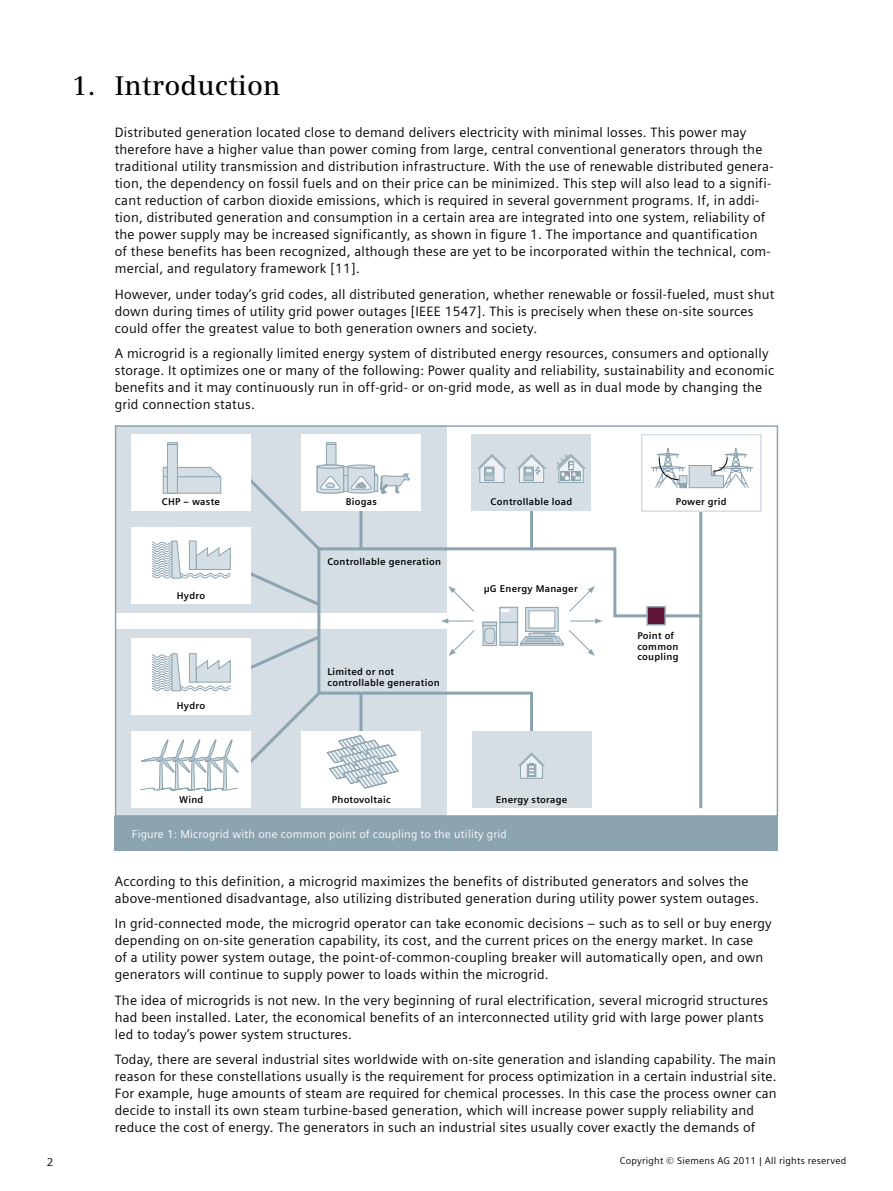
<style>
.page{position:relative;width:893px;height:1191px;background:#fff}
.page>*{position:absolute;margin:0;border:0;box-sizing:border-box;transform-origin:0 0}
.t1{font:600 27px "Siemens Serif";letter-spacing:.005em;color:#000}
.t2{font:13.5px/17px "Siemens Sans";letter-spacing:.015em;color:#000}
.t3{font:11.25px "Siemens Sans";letter-spacing:.02em;color:#fff}
.t4{font:11.25px "Siemens Sans";color:#000}
.t5{font:700 9.75px/10.5px "Siemens Sans";letter-spacing:.025em;color:#000}
.t6{font:9.75px "Siemens Sans";letter-spacing:.025em;color:#000}
.t7{font:700 3.3px "Siemens Sans";letter-spacing:-.03em;color:#8ca3b0}
</style>
<div class="page">
<div style="left:115px;top:425px;width:331px;height:187px;background:#d5dee4"></div>
<div style="left:115px;top:629px;width:331px;height:187px;background:#d5dee4"></div>
<div style="left:115px;top:425px;width:663px;height:391px;border:2px solid #8ca3b0"></div>
<div style="left:115px;top:816px;width:663px;height:34px;background:#8ca3b0"></div>
<hr style="left:699px;top:510px;width:3px;height:298px;background:#8ca3b0">
<svg style="left:316px;top:546px;width:387px;height:195px"></svg>
<hr style="left:530px;top:508px;width:3px;height:41px;background:#8ca3b0">
<svg style="left:527px;top:609px;width:29px;height:20px"></svg>
<div style="left:525px;top:607px;width:33px;height:24px;border:1px solid #8ca3b0"></div>
<div style="left:529px;top:611px;width:26px;height:17px;background:#fff"></div>
<div style="left:529px;top:610px;width:26px;height:18px;border:1px solid #8ca3b0"></div>
<div style="left:500px;top:607px;width:18px;height:38px;background:#d5dee4;border:1px solid #8ca3b0"></div>
<svg style="left:500px;top:622px;width:18px;height:1px"></svg>
<svg style="left:501px;top:609px;width:8px;height:3px"></svg>
<svg style="left:483px;top:626px;width:14px;height:20px"></svg>
<svg style="left:483px;top:622px;width:14px;height:4px"></svg>
<div style="left:485px;top:628px;width:10px;height:16px;border:1px solid #8ca3b0;border-radius:4px"></div>
<svg style="left:449px;top:629px;width:27px;height:27px"></svg>
<svg style="left:500px;top:629px;width:95px;height:27px"></svg>
<svg style="left:441px;top:586px;width:35px;height:37px"></svg>
<svg style="left:568px;top:586px;width:34px;height:37px"></svg>
<svg style="left:251px;top:569px;width:72px;height:39px"></svg>
<div style="left:646px;top:606px;width:20px;height:19px;background:#5e1536;border:2px solid #8ca3b0"></div>
<div style="left:132px;top:434px;width:119px;height:76px;background:#fff"></div>
<div style="left:302px;top:434px;width:119px;height:76px;background:#fff"></div>
<div style="left:472px;top:434px;width:119px;height:76px;background:#d5dee4"></div>
<div style="left:641px;top:434px;width:120px;height:78px;background:#fff;border:2px solid #d5dee4"></div>
<div style="left:132px;top:527px;width:119px;height:77px;background:#fff"></div>
<div style="left:132px;top:638px;width:119px;height:76px;background:#fff"></div>
<div style="left:132px;top:731px;width:119px;height:77px;background:#fff"></div>
<div style="left:472px;top:731px;width:119px;height:77px;background:#d5dee4"></div>
<div style="left:302px;top:731px;width:119px;height:77px;background:#fff"></div>
<svg style="left:162px;top:467px;width:60px;height:27px"></svg>
<hr style="left:163px;top:476px;width:58px;height:1px;background:#8ca3b0">
<div style="left:167px;top:442px;width:11px;height:51px;background:#d5dee4;border:1px solid #8ca3b0"></div>
<svg style="left:477px;top:454px;width:30px;height:29px"></svg>
<svg style="left:517px;top:454px;width:29px;height:29px"></svg>
<svg style="left:556px;top:454px;width:30px;height:29px"></svg>
<svg style="left:651px;top:445px;width:108px;height:43px"></svg>
<div style="left:679px;top:475px;width:8px;height:9px;background:#d5dee4;border:1px solid #8ca3b0"></div>
<div style="left:326px;top:442px;width:10px;height:49px;background:#d5dee4;border:1px solid #8ca3b0"></div>
<svg style="left:246px;top:462px;width:163px;height:91px"></svg>
<hr style="left:317px;top:465px;width:27px;height:3px;background:#d5dee4;border-radius:50%">
<div style="left:317px;top:464px;width:27px;height:4px;border:1px solid #8ca3b0;border-radius:50%"></div>
<svg style="left:152px;top:540px;width:79px;height:39px"></svg>
<svg style="left:518px;top:752px;width:27px;height:27px"></svg>
<svg style="left:140px;top:633px;width:259px;height:158px"></svg>
<h1 class="t1" style="left:72px;top:70px;width:210px">1. Introduction</h1>
<p class="t2" style="left:115px;top:124px;width:660px">Distributed generation located close to demand delivers electricity with minimal losses. This power may therefore have a higher value than power coming from large, central conventional generators through the traditional utility transmission and distribution infrastructure. With the use of renewable distributed genera&shy;tion, the dependency on fossil fuels and on their price can be minimized. This step will also lead to a signifi&shy;cant reduction of carbon dioxide emissions, which is required in several government programs. If, in addi&shy;tion, distributed generation and consumption in a certain area are integrated into one system, reliability of the power supply may be increased significantly, as shown in figure 1. The importance and quantification<br>of these benefits has been recognized, although these are yet to be incorporated within the technical, com&shy;mercial, and regulatory framework [11].</p>
<p class="t2" style="left:115px;top:285px;width:661px">However, under today’s grid codes, all distributed generation, whether renewable or fossil-fueled, must shut down during times of utility grid power outages [IEEE 1547]. This is precisely when these on-site sources could offer the greatest value to both generation owners and society.</p>
<p class="t2" style="left:115px;top:345px;width:661px">A microgrid is a regionally limited energy system of distributed energy resources, consumers and optionally storage. It optimizes one or many of the following: Power quality and reliability, sustainability and economic benefits and it may continuously run in off-grid- or on-grid mode, as well as in dual mode by changing the grid connection status.</p>
<p class="t5" style="left:162px;top:496px;width:60px">CHP – waste</p>
<p class="t5" style="left:346px;top:496px;width:33px">Biogas</p>
<p class="t5" style="left:177px;top:590px;width:30px">Hydro</p>
<p class="t5" style="left:177px;top:700px;width:30px">Hydro</p>
<p class="t5" style="left:179px;top:794px;width:26px">Wind</p>
<p class="t5" style="left:327px;top:556px;width:115px">Controllable generation</p>
<p class="t5" style="left:327px;top:666px;width:114px">Limited or not controllable generation</p>
<p class="t5" style="left:332px;top:794px;width:60px">Photovoltaic</p>
<p class="t7" style="left:485px;top:473px;width:10px">Meter</p>
<p class="t7" style="left:524px;top:473px;width:10px">Meter</p>
<p class="t5" style="left:491px;top:496px;width:83px">Controllable load</p>
<p class="t5" style="left:676px;top:496px;width:52px">Power grid</p>
<p class="t5" style="left:484px;top:583px;width:96px">μG Energy Manager</p>
<p class="t5" style="left:496px;top:794px;width:73px">Energy storage</p>
<p class="t5" style="left:637px;top:630px;width:43px">Point of common coupling</p>
<p class="t3" style="left:132px;top:828px;width:377px">Figure 1: Microgrid with one common point of coupling to the utility grid</p>
<p class="t2" style="left:115px;top:872px;width:646px">According to this definition, a microgrid maximizes the benefits of distributed generators and solves the above-mentioned disadvantage, also utilizing distributed generation during utility power system outages.</p>
<p class="t2" style="left:115px;top:915px;width:659px">In grid-connected mode, the microgrid operator can take economic decisions – such as to sell or buy energy depending on on-site generation capability, its cost, and the current prices on the energy market. In case<br>of a utility power system outage, the point-of-common-coupling breaker will automatically open, and own generators will continue to supply power to loads within the microgrid.</p>
<p class="t2" style="left:115px;top:991px;width:655px">The idea of microgrids is not new. In the very beginning of rural electrification, several microgrid structures had been installed. Later, the economical benefits of an interconnected utility grid with large power plants led to today’s power system structures.</p>
<p class="t2" style="left:115px;top:1051px;width:663px">Today, there are several industrial sites worldwide with on-site generation and islanding capability. The main reason for these constellations usually is the requirement for process optimization in a certain industrial site.<br>For example, huge amounts of steam are required for chemical processes. In this case the process owner can decide to install its own steam turbine-based generation, which will increase power supply reliability and reduce the cost of energy. The generators in such an industrial sites usually cover exactly the demands of</p>
<p class="t4" style="left:47px;top:1155px;width:8px">2</p>
<p class="t6" style="left:620px;top:1155px;width:228px">Copyright © Siemens AG 2011 | All rights reserved</p>
</div>
